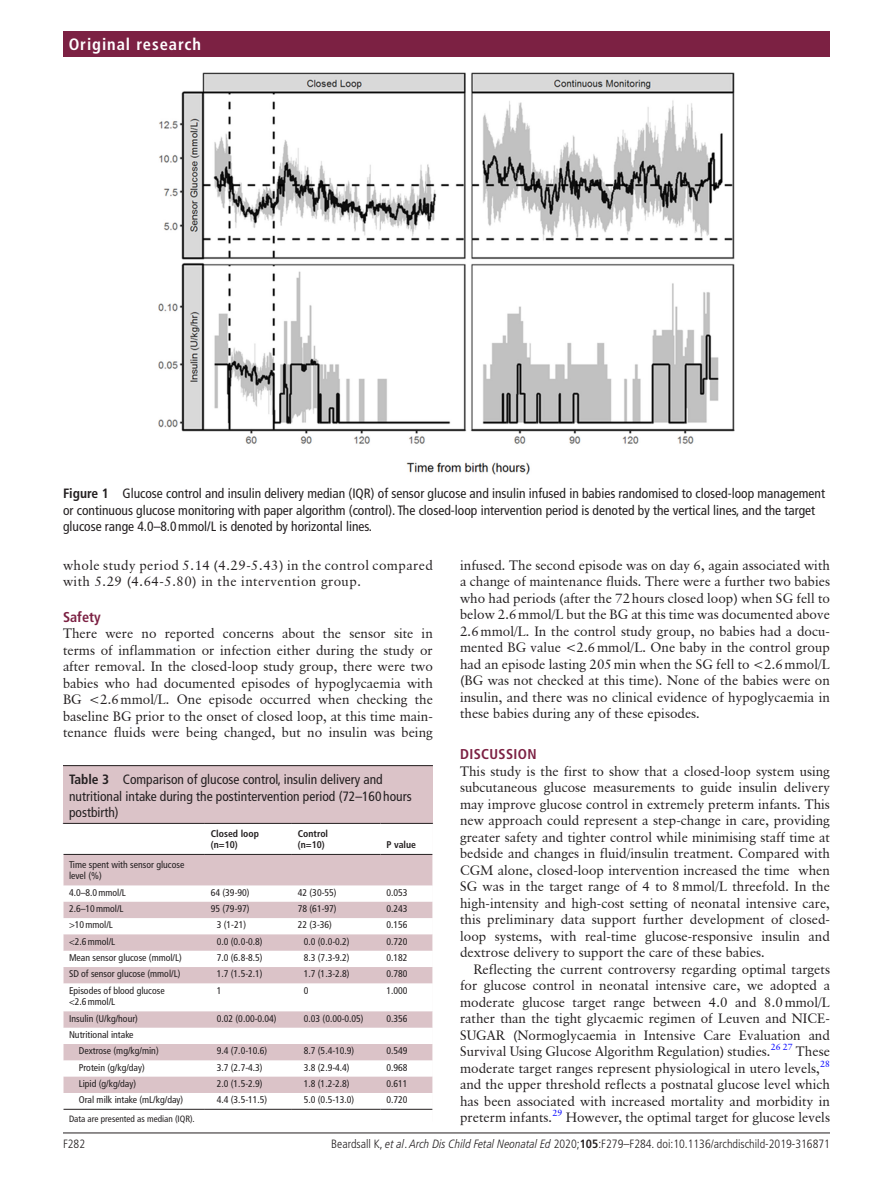
<style>
.page{position:relative;width:893px;height:1191px;background:#fff}
.page>*{position:absolute;margin:0;border:0;box-sizing:border-box;transform-origin:0 0}
.t1{font:700 condensed 16.5px "Frutiger LT Pro";letter-spacing:.055em;color:#fff}
.t2{font:700 condensed 14.25px "Frutiger LT Pro";letter-spacing:.025em;color:#7c2143}
.t3{font:13.5px/16.5px "Classical Garamond BT";color:#231f20;text-align:justify}
.t4{font:condensed 13.5px/16.5px "Frutiger LT Pro";color:#231f20}
.t5{font:13.5px/16.5px "Classical Garamond BT";letter-spacing:.03em;color:#231f20}
.t6{font:300 condensed 12px "Frutiger LT Pro";color:#231f20}
.t7{font:condensed 9.75px/11.7px "Frutiger LT Pro";color:#231f20}
.t8{font:700 condensed 9.75px/11.7px "Frutiger LT Pro";color:#231f20}
.t9{font:condensed 9.15px "Frutiger LT Pro";color:#231f20}
.s1{font-weight:700}
.s2{font-style:italic}
</style>
<div class="page">
<hr style="left:63px;top:1132px;width:767px;height:1px;background:#231f20">
<div style="left:63px;top:31px;width:767px;height:25px;background:#7c2143"></div>
<img style="left:159px;top:72px;width:575px;height:402px">
<div style="left:63px;top:765px;width:370px;height:357px;background:#dbc3c8"></div>
<hr style="left:63px;top:765px;width:370px;height:1px;background:#231f20">
<svg style="left:64px;top:824px;width:369px;height:298px;fill:#fff"></svg>
<hr style="left:63px;top:823px;width:142px;height:1px;background:#231f20">
<hr style="left:63px;top:854px;width:142px;height:1px;background:#231f20">
<hr style="left:205px;top:823px;width:87px;height:1px;background:#231f20">
<hr style="left:205px;top:854px;width:87px;height:1px;background:#231f20">
<hr style="left:292px;top:823px;width:88px;height:1px;background:#231f20">
<hr style="left:292px;top:854px;width:88px;height:1px;background:#231f20">
<hr style="left:380px;top:823px;width:53px;height:1px;background:#231f20">
<hr style="left:380px;top:854px;width:53px;height:1px;background:#231f20">
<hr style="left:63px;top:1109px;width:142px;height:1px;background:#231f20">
<hr style="left:205px;top:1109px;width:87px;height:1px;background:#231f20">
<hr style="left:292px;top:1109px;width:88px;height:1px;background:#231f20">
<hr style="left:380px;top:1109px;width:53px;height:1px;background:#231f20">
<hr style="left:63px;top:823px;width:1px;height:31px;background:#fff">
<hr style="left:63px;top:854px;width:1px;height:31px;background:#fff">
<svg style="left:63px;top:885px;width:1px;height:237px"></svg>
<hr style="left:69px;top:1121px;width:364px;height:1px;background:#fff">
<p class="t1" style="left:69px;top:34px;width:134px">Original research</p>
<p class="t4" style="left:63px;top:485px;width:763px"><span class="s1">Figure 1</span> Glucose control and insulin delivery median (IQR) of sensor glucose and insulin infused in babies randomised to closed-loop management or continuous glucose monitoring with paper algorithm (control). The closed-loop intervention period is denoted by the vertical lines, and the target glucose range 4.0–8.0mmol/L is denoted by horizontal lines.</p>
<p class="t5" style="left:63px;top:557px;width:371px">whole study period 5.14 (4.29-5.43) in the control compared with 5.29 (4.64-5.80) in the intervention group.</p>
<p class="t2" style="left:63px;top:608px;width:39px">Safety</p>
<p class="t3" style="left:63px;top:625px;width:371px">There were no reported concerns about the sensor site in terms of inflammation or infection either during the study or after removal. In the closed-loop study group, there were two babies who had documented episodes of hypoglycaemia with BG &lt;2.6mmol/L. One episode occurred when checking the baseline BG prior to the onset of closed loop, at this time main&shy;tenance fluids were being changed, but no insulin was being</p>
<p class="t4" style="left:69px;top:771px;width:344px"><span class="s1">Table 3</span> Comparison of glucose control, insulin delivery and nutritional intake during the postintervention period (72–160 hours postbirth)</p>
<p class="t8" style="left:211px;top:827px;width:50px">Closed loop (n=10)</p>
<p class="t8" style="left:298px;top:827px;width:32px">Control (n=10)</p>
<p class="t8" style="left:386px;top:839px;width:31px">P value</p>
<p class="t7" style="left:69px;top:858px;width:117px">Time spent with sensor glucose level (%)</p>
<p class="t7" style="left:69px;top:886px;width:58px">4.0–8.0mmol/L</p>
<p class="t7" style="left:211px;top:886px;width:40px">64 (39-90)</p>
<p class="t7" style="left:298px;top:886px;width:40px">42 (30-55)</p>
<p class="t7" style="left:386px;top:886px;width:23px">0.053</p>
<p class="t7" style="left:69px;top:903px;width:56px">2.6–10mmol/L</p>
<p class="t7" style="left:211px;top:903px;width:40px">95 (79-97)</p>
<p class="t7" style="left:298px;top:903px;width:40px">78 (61-97)</p>
<p class="t7" style="left:386px;top:903px;width:23px">0.243</p>
<p class="t7" style="left:69px;top:919px;width:45px">&gt;10mmol/L</p>
<p class="t7" style="left:217px;top:919px;width:31px">3 (1-21)</p>
<p class="t7" style="left:298px;top:919px;width:36px">22 (3-36)</p>
<p class="t7" style="left:386px;top:919px;width:23px">0.156</p>
<p class="t7" style="left:69px;top:935px;width:48px">&lt;2.6mmol/L</p>
<p class="t7" style="left:217px;top:935px;width:47px">0.0 (0.0-0.8)</p>
<p class="t7" style="left:304px;top:935px;width:47px">0.0 (0.0-0.2)</p>
<p class="t7" style="left:386px;top:935px;width:23px">0.720</p>
<p class="t7" style="left:69px;top:952px;width:114px">Mean sensor glucose (mmol/L)</p>
<p class="t7" style="left:217px;top:952px;width:47px">7.0 (6.8-8.5)</p>
<p class="t7" style="left:304px;top:952px;width:47px">8.3 (7.3-9.2)</p>
<p class="t7" style="left:386px;top:952px;width:23px">0.182</p>
<p class="t7" style="left:69px;top:968px;width:113px">SD of sensor glucose (mmol/L)</p>
<p class="t7" style="left:217px;top:968px;width:47px">1.7 (1.5-2.1)</p>
<p class="t7" style="left:304px;top:968px;width:47px">1.7 (1.3-2.8)</p>
<p class="t7" style="left:386px;top:968px;width:23px">0.780</p>
<p class="t7" style="left:69px;top:984px;width:97px">Episodes of blood glucose &lt;2.6mmol/L</p>
<p class="t7" style="left:217px;top:984px;width:6px">1</p>
<p class="t7" style="left:304px;top:984px;width:6px">0</p>
<p class="t7" style="left:386px;top:984px;width:23px">1.000</p>
<p class="t7" style="left:69px;top:1012px;width:70px">Insulin (U/kg/hour)</p>
<p class="t7" style="left:217px;top:1012px;width:61px">0.02 (0.00-0.04)</p>
<p class="t7" style="left:304px;top:1012px;width:61px">0.03 (0.00-0.05)</p>
<p class="t7" style="left:386px;top:1012px;width:23px">0.356</p>
<p class="t7" style="left:79px;top:1026px;width:81px;line-height:16.4px;text-indent:-10px">Nutritional intake<br>Dextrose (mg/kg/min)</p>
<p class="t7" style="left:217px;top:1045px;width:52px">9.4 (7.0-10.6)</p>
<p class="t7" style="left:304px;top:1045px;width:52px">8.7 (5.4-10.9)</p>
<p class="t7" style="left:386px;top:1045px;width:23px">0.549</p>
<p class="t7" style="left:79px;top:1061px;width:68px">Protein (g/kg/day)</p>
<p class="t7" style="left:217px;top:1061px;width:47px">3.7 (2.7-4.3)</p>
<p class="t7" style="left:304px;top:1061px;width:47px">3.8 (2.9-4.4)</p>
<p class="t7" style="left:386px;top:1061px;width:23px">0.968</p>
<p class="t7" style="left:79px;top:1077px;width:59px">Lipid (g/kg/day)</p>
<p class="t7" style="left:217px;top:1077px;width:47px">2.0 (1.5-2.9)</p>
<p class="t7" style="left:304px;top:1077px;width:47px">1.8 (1.2-2.8)</p>
<p class="t7" style="left:386px;top:1077px;width:23px">0.611</p>
<p class="t7" style="left:79px;top:1094px;width:106px">Oral milk intake (mL/kg/day)</p>
<p class="t7" style="left:217px;top:1094px;width:52px">4.4 (3.5-11.5)</p>
<p class="t7" style="left:304px;top:1094px;width:52px">5.0 (0.5-13.0)</p>
<p class="t7" style="left:386px;top:1094px;width:23px">0.720</p>
<p class="t9" style="left:69px;top:1113px;width:127px">Data are presented as median (IQR).</p>
<p class="t3" style="left:460px;top:557px;width:371px">infused. The second episode was on day 6, again associated with a change of maintenance fluids. There were a further two babies who had periods (after the 72hours closed loop) when SG fell to below 2.6mmol/L but the BG at this time was documented above 2.6mmol/L. In the control study group, no babies had a docu&shy;mented BG value &lt;2.6mmol/L. One baby in the control group had an episode lasting 205min when the SG fell to &lt;2.6mmol/L (BG was not checked at this time). None of the babies were on insulin, and there was no clinical evidence of hypoglycaemia in these babies during any of these episodes.</p>
<p class="t2" style="left:460px;top:745px;width:78px">Discussion</p>
<p class="t3" style="left:460px;top:762px;width:371px">This study is the first to show that a closed-loop system using subcutaneous glucose measurements to guide insulin delivery may improve glucose control in extremely preterm infants. This new approach could represent a step-change in care, providing greater safety and tighter control while minimising staff time at bedside and changes in fluid/insulin treatment. Compared with CGM alone, closed-loop intervention increased the time when SG was in the target range of 4 to 8mmol/L threefold. In the high-intensity and high-cost setting of neonatal intensive care, this preliminary data support further development of closed&shy;loop systems, with real-time glucose-responsive insulin and dextrose delivery to support the care of these babies.</p>
<p class="t3" style="left:460px;top:960px;width:371px;text-indent:14px">Reflecting the current controversy regarding optimal targets for glucose control in neonatal intensive care, we adopted a moderate glucose target range between 4.0 and 8.0mmol/L rather than the tight glycaemic regimen of Leuven and NICE-SUGAR (Normoglycaemia in Intensive Care Evaluation and Survival Using Glucose Algorithm Regulation) studies.<sup>26</sup> <sup>27</sup> These moderate target ranges represent physiological in utero levels,<sup>28 </sup>and the upper threshold reflects a postnatal glucose level which has been associated with increased mortality and morbidity in preterm infants.<sup>29</sup> However, the optimal target for glucose levels</p>
<p class="t6" style="left:63px;top:1136px;width:24px">F282</p>
<p class="t6" style="left:331px;top:1136px;width:500px">Beardsall K, <span class="s2">et al</span>. <span class="s2">Arch Dis Child Fetal Neonatal Ed</span> 2020;<span class="s1">105</span>:F279–F284. doi:10.1136/archdischild-2019-316871</p>
</div>
